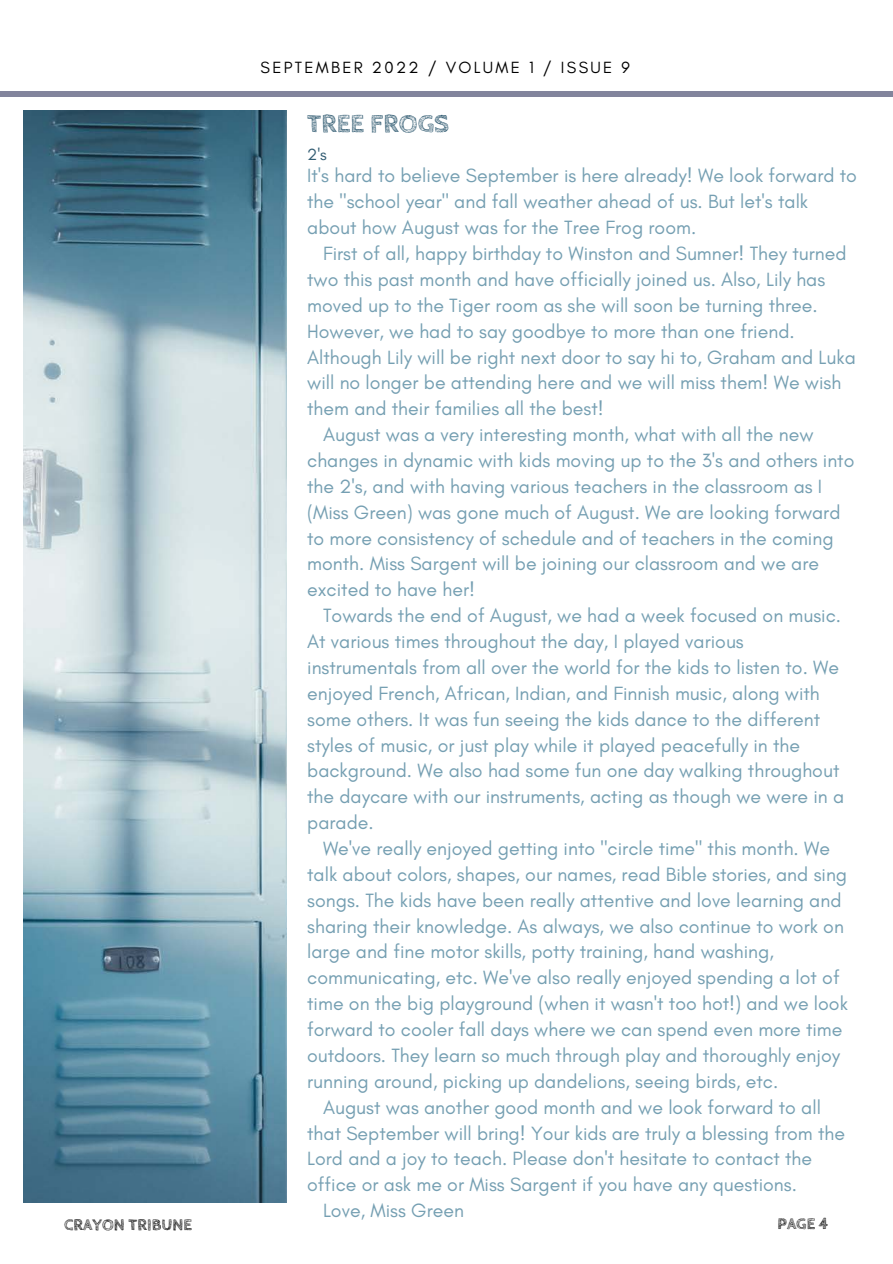
<style>
.page{position:relative;width:893px;height:1264px;background:#fff}
.page>*{position:absolute;margin:0;border:0;box-sizing:border-box;transform-origin:0 0}
.t1{font:700 26.4px "Cabin Sketch";color:#335d73}
.t2{font:19.5px/25.8px "Glacial Indifference";color:#759fb2}
.t3{font:16.5px "Glacial Indifference";letter-spacing:.14em;color:#000}
.t4{font:700 16.5px "Cabin Sketch";color:#000}
.t5{font:16.5px "Glacial Indifference";color:#335d73}
</style>
<div class="page">
<div style="left:0;top:92px;width:892px;height:5px;background:#82849c"></div>
<img style="left:23px;top:110px;width:263px;height:1091px">
<p class="t3" style="left:260px;top:57px;width:371px">SEPTEMBER 2022 / VOLUME 1 / ISSUE 9</p>
<p class="t1" style="left:307px;top:109px;width:143px">TREE FROGS</p>
<p class="t5" style="left:307px;top:144px;width:21px">2's</p>
<p class="t2" style="left:307px;top:163px;width:551px">It's hard to believe September is here already! We look forward to the "school year" and fall weather ahead of us. But let's talk about how August was for the Tree Frog room.</p>
<p class="t2" style="left:307px;top:240px;width:550px;text-indent:16px">First of all, happy birthday to Winston and Sumner! They turned two this past month and have officially joined us. Also, Lily has moved up to the Tiger room as she will soon be turning three.<br>However, we had to say goodbye to more than one friend.<br>Although Lily will be right next door to say hi to, Graham and Luka will no longer be attending here and we will miss them! We wish them and their families all the best!</p>
<p class="t2" style="left:307px;top:421px;width:548px;text-indent:16px">August was a very interesting month, what with all the new changes in dynamic with kids moving up to the 3's and others into the 2's, and with having various teachers in the classroom as I (Miss Green) was gone much of August. We are looking forward to more consistency of schedule and of teachers in the coming month. Miss Sargent will be joining our classroom and we are excited to have her!</p>
<p class="t2" style="left:307px;top:602px;width:538px;text-indent:16px">Towards the end of August, we had a week focused on music.<br>At various times throughout the day, I played various instrumentals from all over the world for the kids to listen to. We enjoyed French, African, Indian, and Finnish music, along with some others. It was fun seeing the kids dance to the different styles of music, or just play while it played peacefully in the background. We also had some fun one day walking throughout the daycare with our instruments, acting as though we were in a parade.</p>
<p class="t2" style="left:307px;top:835px;width:542px;text-indent:16px">We've really enjoyed getting into "circle time" this month. We talk about colors, shapes, our names, read Bible stories, and sing songs. The kids have been really attentive and love learning and sharing their knowledge. As always, we also continue to work on large and fine motor skills, potty training, hand washing, communicating, etc. We've also really enjoyed spending a lot of time on the big playground (when it wasn't too hot!) and we look forward to cooler fall days where we can spend even more time outdoors. They learn so much through play and thoroughly enjoy running around, picking up dandelions, seeing birds, etc.</p>
<p class="t2" style="left:307px;top:1093px;width:539px;text-indent:16px">August was another good month and we look forward to all that September will bring! Your kids are truly a blessing from the Lord and a joy to teach. Please don't hesitate to contact the office or ask me or Miss Sargent if you have any questions.</p>
<p class="t2" style="left:323px;top:1197px;width:142px">Love, Miss Green</p>
<p class="t4" style="left:64px;top:1215px;width:129px">CRAYON TRIBUNE</p>
<p class="t4" style="left:777px;top:1214px;width:52px">PAGE 4</p>
</div>
